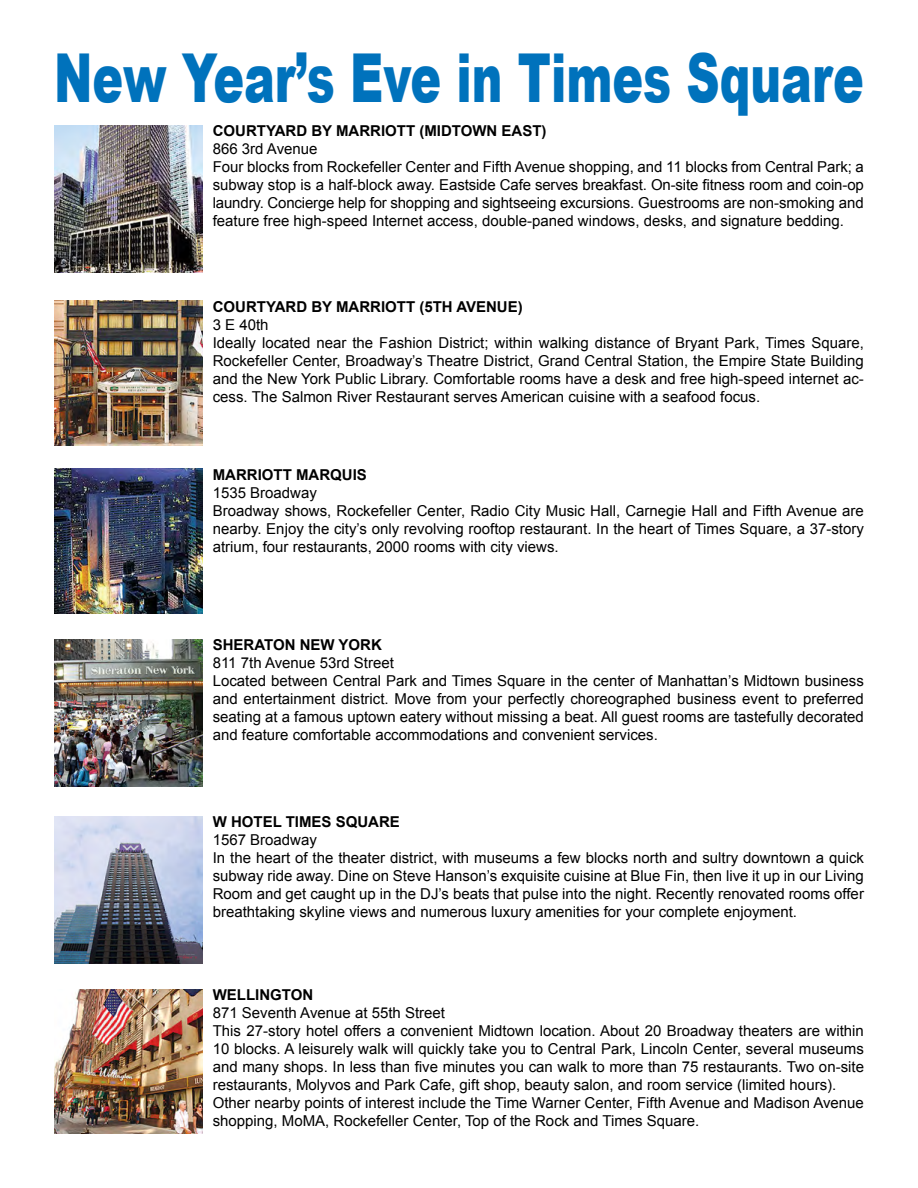
<style>
.page{position:relative;width:918px;height:1188px;background:#fff}
.page>*{position:absolute;margin:0;border:0;box-sizing:border-box;transform-origin:0 0}
.t1{font:900 67.5px "Arial";color:#0072bc;scale:.68 1}
.t2{font:15px/18px "Arial";color:#000}
.t3{font:700 15px "Arial";color:#000}
</style>
<div class="page">
<img style="left:54px;top:125px;width:148px;height:147px">
<img style="left:54px;top:469px;width:148px;height:144px">
<img style="left:54px;top:639px;width:148px;height:147px">
<img style="left:54px;top:816px;width:148px;height:147px">
<img style="left:54px;top:989px;width:148px;height:145px">
<img style="left:54px;top:301px;width:148px;height:145px">
<h1 class="t1" style="left:54px;top:29px;width:1193px">New Year’s Eve in Times Square</h1>
<p class="t3" style="left:213px;top:121px;width:335px">COURTYARD BY MARRIOTT (MIDTOWN EAST)</p>
<p class="t2" style="left:213px;top:140px;width:653px">866 3rd Avenue<br>Four blocks from Rockefeller Center and Fifth Avenue shopping, and 11 blocks from Central Park; a subway stop is a half-block away. Eastside Cafe serves breakfast. On-site fitness room and coin-op laundry. Concierge help for shopping and sightseeing excursions. Guestrooms are non-smoking and feature free high-speed Internet access, double-paned windows, desks, and signature bedding.</p>
<p class="t3" style="left:213px;top:297px;width:311px">COURTYARD BY MARRIOTT (5TH AVENUE)</p>
<p class="t2" style="left:213px;top:316px;width:653px">3 E 40th<br>Ideally located near the Fashion District; within walking distance of Bryant Park, Times Square, Rockefeller Center, Broadway’s Theatre District, Grand Central Station, the Empire State Building and the New York Public Library. Comfortable rooms have a desk and free high-speed internet ac&shy;cess. The Salmon River Restaurant serves American cuisine with a seafood focus.</p>
<p class="t3" style="left:213px;top:464px;width:156px">MARRIOTT MARQUIS</p>
<p class="t2" style="left:213px;top:484px;width:653px">1535 Broadway<br>Broadway shows, Rockefeller Center, Radio City Music Hall, Carnegie Hall and Fifth Avenue are nearby. Enjoy the city’s only revolving rooftop restaurant. In the heart of Times Square, a 37-story atrium, four restaurants, 2000 rooms with city views.</p>
<p class="t3" style="left:213px;top:635px;width:171px">SHERATON NEW YORK</p>
<p class="t2" style="left:213px;top:654px;width:653px">811 7th Avenue 53rd Street<br>Located between Central Park and Times Square in the center of Manhattan’s Midtown business and entertainment district. Move from your perfectly choreographed business event to preferred seating at a famous uptown eatery without missing a beat. All guest rooms are tastefully decorated and feature comfortable accommodations and convenient services.</p>
<p class="t3" style="left:213px;top:812px;width:189px">W HOTEL TIMES SQUARE</p>
<p class="t2" style="left:213px;top:831px;width:653px">1567 Broadway<br>In the heart of the theater district, with museums a few blocks north and sultry downtown a quick subway ride away. Dine on Steve Hanson’s exquisite cuisine at Blue Fin, then live it up in our Living Room and get caught up in the DJ’s beats that pulse into the night. Recently renovated rooms offer breathtaking skyline views and numerous luxury amenities for your complete enjoyment.</p>
<p class="t3" style="left:213px;top:985px;width:102px">WELLINGTON</p>
<p class="t2" style="left:213px;top:1004px;width:653px">871 Seventh Avenue at 55th Street<br>This 27-story hotel offers a convenient Midtown location. About 20 Broadway theaters are within 10 blocks. A leisurely walk will quickly take you to Central Park, Lincoln Center, several museums and many shops. In less than five minutes you can walk to more than 75 restaurants. Two on-site restaurants, Molyvos and Park Cafe, gift shop, beauty salon, and room service (limited hours).<br>Other nearby points of interest include the Time Warner Center, Fifth Avenue and Madison Avenue shopping, MoMA, Rockefeller Center, Top of the Rock and Times Square.</p>
</div>
